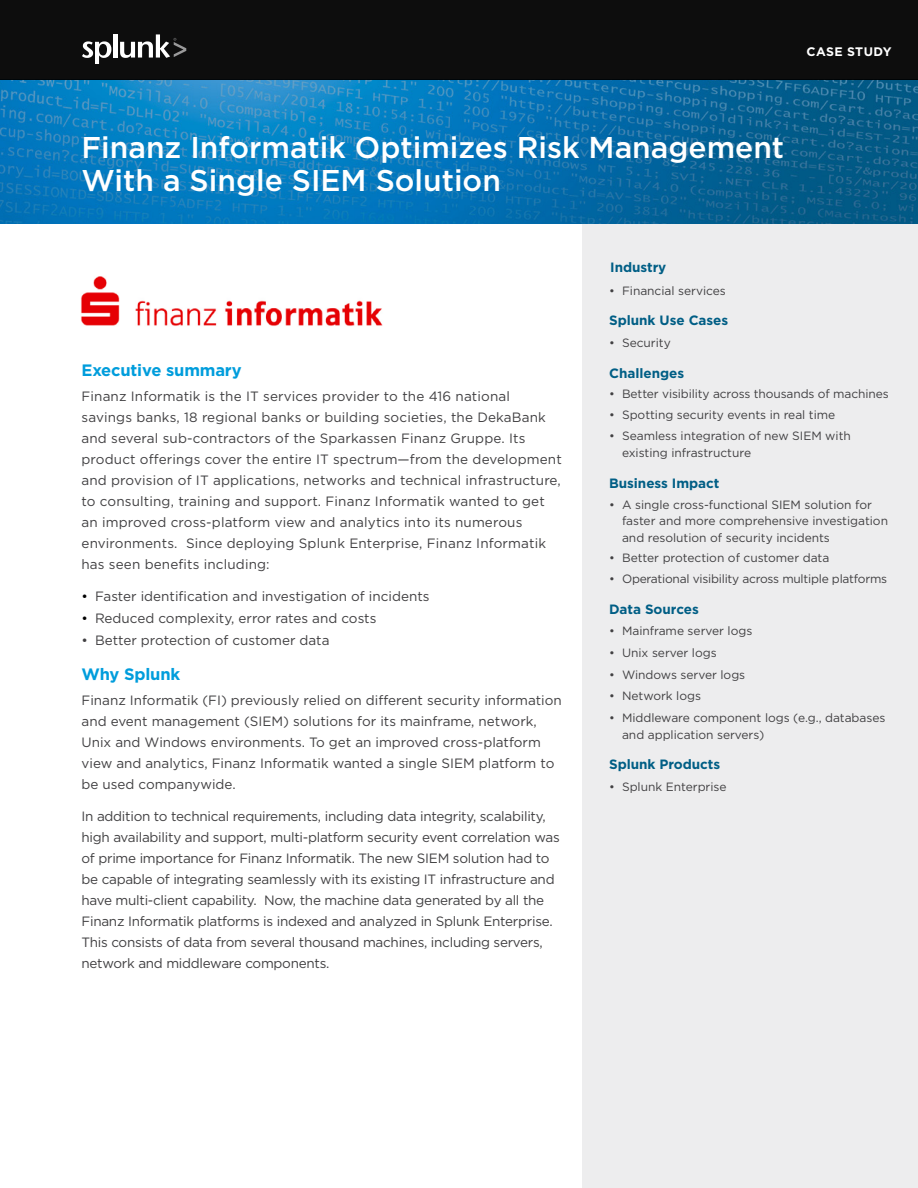
<style>
.page{position:relative;width:918px;height:1188px;background:#fff}
.page>*{position:absolute;margin:0;border:0;box-sizing:border-box;transform-origin:0 0}
.t1{font:500 30px/33px "Gotham";color:#fff}
.Blue_Subheads{font:700 16.5px "Gotham";letter-spacing:-.01em;color:#009ddc}
.Body_Text{font:13.5px/21px "Gotham";color:#414042}
.Body_Text-2{font:13.5px/21px "Gotham";letter-spacing:-.02em;color:#414042}
.Sidebar_Subheads{font:700 13.5px "Gotham";letter-spacing:-.005em;color:#005e85}
.Sidebar_Text__Grey{font:700 13.5px "Gotham";letter-spacing:-.005em;color:#005e85}
.t2{font:700 12.3px "Gotham";letter-spacing:.03em;color:#fff}
.t3{font:12px/17.2px "Gotham";letter-spacing:-.005em;color:#414042}
.s1{color:#000}
</style>
<div class="page">
<div style="left:582px;top:224px;width:336px;height:964px;background:#ededee"></div>
<img style="left:0;top:80px;width:918px;height:144px">
<div style="left:0;top:0;width:918px;height:80px;background:#0d0d0d"></div>
<svg style="left:82px;top:41px;width:29px;height:23px"></svg>
<hr style="left:113px;top:34px;width:4px;height:24px;background:#fff">
<svg style="left:120px;top:34px;width:66px;height:24px"></svg>
<img style="left:81px;top:276px;width:302px;height:50px">
<p class="t2" style="left:807px;top:43px;width:86px">CASE STUDY</p>
<h1 class="t1" style="left:82px;top:131px;width:704px">Finanz Informatik Optimizes Risk Management<br>With a Single SIEM Solution</h1>
<p class="Blue_Subheads" style="left:82px;top:359px;width:162px">Executive summary</p>
<p class="Body_Text" style="left:82px;top:386px;width:482px">Finanz Informatik is the IT services provider to the 416 national savings banks, 18 regional banks or building societies, the DekaBank and several sub-contractors of the Sparkassen Finanz Gruppe. Its product offerings cover the entire IT spectrum—from the development and provision of IT applications, networks and technical infrastructure, to consulting, training and support. Finanz Informatik wanted to get an improved cross-platform view and analytics into its numerous environments. Since deploying Splunk Enterprise, Finanz Informatik has seen benefits including:</p>
<p class="Body_Text" style="left:82px;top:585px;width:350px"><span class="s1">•</span> Faster identification and investigation of incidents</p>
<p class="Body_Text" style="left:82px;top:608px;width:296px"><span class="s1">•</span> Reduced complexity, error rates and costs</p>
<p class="Body_Text" style="left:82px;top:630px;width:249px">• Better protection of customer data</p>
<p class="Blue_Subheads" style="left:82px;top:663px;width:100px">Why Splunk</p>
<p class="Body_Text" style="left:82px;top:689px;width:482px">Finanz Informatik (FI) previously relied on different security information and event management (SIEM) solutions for its mainframe, network, Unix and Windows environments. To get an improved cross-platform view and analytics, Finanz Informatik wanted a single SIEM platform to be used companywide.</p>
<p class="Body_Text-2" style="left:82px;top:805px;width:480px">In addition to technical requirements, including data integrity, scalability, high availability and support, multi-platform security event correlation was of prime importance for Finanz Informatik. The new SIEM solution had to be capable of integrating seamlessly with its existing IT infrastructure and have multi-client capability. Now, the machine data generated by all the Finanz Informatik platforms is indexed and analyzed in Splunk Enterprise.<br>This consists of data from several thousand machines, including servers, network and middleware components.</p>
<p class="Sidebar_Text__Grey" style="left:610px;top:258px;width:58px">Industry</p>
<p class="t3" style="left:609px;top:282px;width:118px">• Financial services</p>
<p class="Sidebar_Subheads" style="left:609px;top:312px;width:121px">Splunk Use Cases</p>
<p class="t3" style="left:609px;top:334px;width:63px">• Security</p>
<p class="Sidebar_Subheads" style="left:609px;top:364px;width:77px">Challenges</p>
<p class="t3" style="left:609px;top:385px;width:281px">• Better visibility across thousands of machines</p>
<p class="t3" style="left:609px;top:406px;width:228px">• Spotting security events in real time</p>
<p class="t3" style="left:622px;top:427px;width:230px;text-indent:-13px">• Seamless integration of new SIEM with existing infrastructure</p>
<p class="Sidebar_Subheads" style="left:609px;top:474px;width:112px">Business Impact</p>
<p class="t3" style="left:622px;top:496px;width:267px;line-height:16.5px;text-indent:-13px">• A single cross-functional SIEM solution for faster and more comprehensive investigation and resolution of security incidents</p>
<p class="t3" style="left:609px;top:549px;width:222px">• Better protection of customer data</p>
<p class="t3" style="left:609px;top:570px;width:280px">• Operational visibility across multiple platforms</p>
<p class="Sidebar_Subheads" style="left:609px;top:600px;width:91px">Data Sources</p>
<p class="t3" style="left:609px;top:622px;width:145px">• Mainframe server logs</p>
<p class="t3" style="left:609px;top:644px;width:109px">• Unix server logs</p>
<p class="t3" style="left:609px;top:665px;width:138px">• Windows server logs</p>
<p class="t3" style="left:609px;top:687px;width:93px">• Network logs</p>
<p class="t3" style="left:622px;top:709px;width:265px;text-indent:-13px">• Middleware component logs (e.g., databases and application servers)</p>
<p class="Sidebar_Subheads" style="left:609px;top:756px;width:113px">Splunk Products</p>
<p class="t3" style="left:609px;top:778px;width:119px">• Splunk Enterprise</p>
</div>
